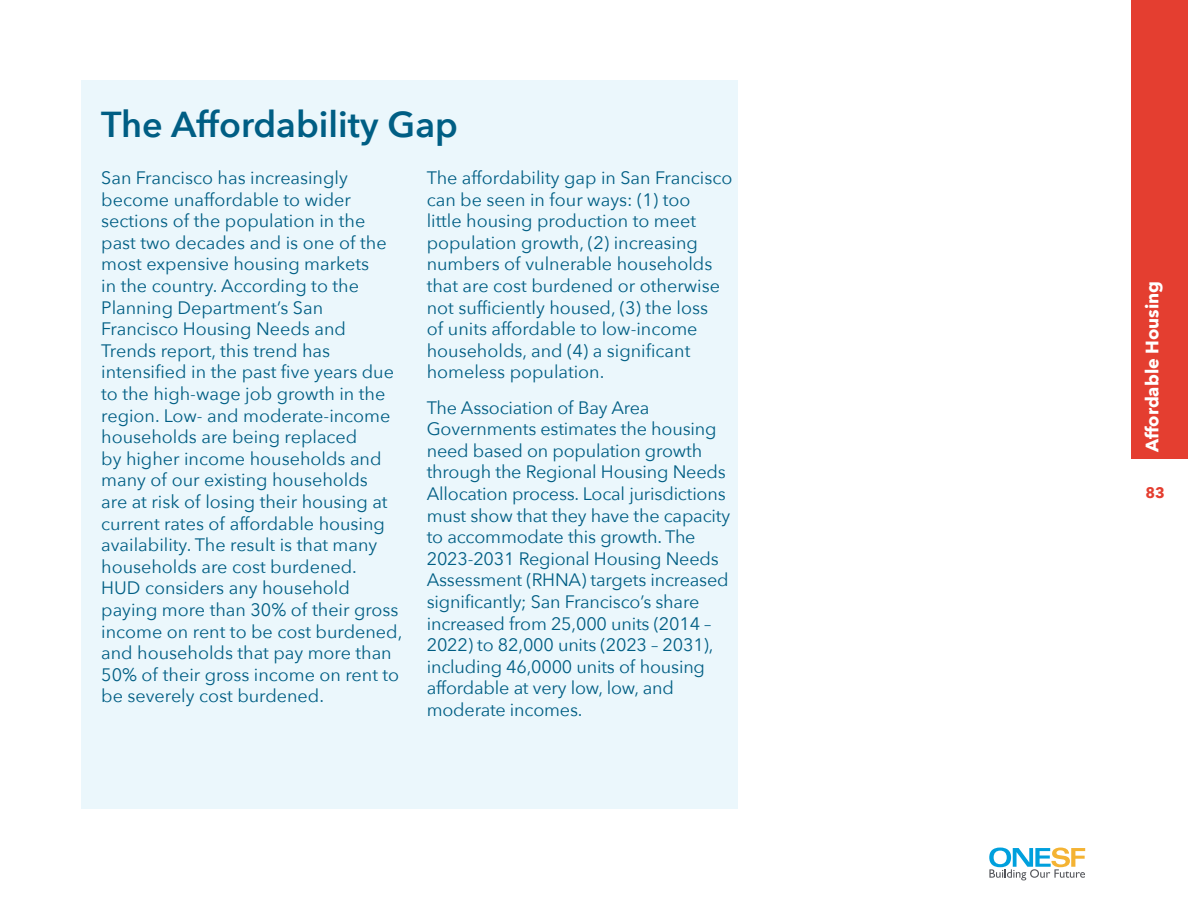
<style>
.page{position:relative;width:1188px;height:918px;background:#fff}
.page>*{position:absolute;margin:0;border:0;box-sizing:border-box;transform-origin:0 0}
.t1{font:600 36px "Avenir Next";color:#005e84}
.t2{font:18px/21.6px "Avenir Next";color:#005e84}
.t3{font:700 18px "Avenir Next";color:#fff}
.t4{font:700 15px "Avenir Next";color:#e43e30}
</style>
<div class="page">
<div style="left:1132px;top:0;width:56px;height:459px;background:#e43e30"></div>
<div style="left:81px;top:80px;width:657px;height:729px;background:#ebf7fc"></div>
<svg style="left:989px;top:848px;width:96px;height:32px"></svg>
<h1 class="t1" style="left:101px;top:94px;width:358px">The Affordability Gap</h1>
<p class="t2" style="left:101px;top:166px;width:303px">San Francisco has increasingly become unaffordable to wider sections of the population in the past two decades and is one of the most expensive housing markets<br>in the country. According to the<br>Planning Department’s San<br>Francisco Housing Needs and<br>Trends report, this trend has intensified in the past five years due to the high-wage job growth in the region. Low- and moderate-income households are being replaced<br>by higher income households and many of our existing households<br>are at risk of losing their housing at current rates of affordable housing availability. The result is that many households are cost burdened.<br>HUD considers any household paying more than 30% of their gross income on rent to be cost burdened, and households that pay more than<br>50% of their gross income on rent to be severely cost burdened.</p>
<p class="t2" style="left:427px;top:166px;width:307px">The affordability gap in San Francisco can be seen in four ways: (1) too<br>little housing production to meet population growth, (2) increasing numbers of vulnerable households that are cost burdened or otherwise not sufficiently housed, (3) the loss<br>of units affordable to low-income households, and (4) a significant homeless population.</p>
<p class="t2" style="left:427px;top:396px;width:305px">The Association of Bay Area Governments estimates the housing need based on population growth through the Regional Housing Needs Allocation process. Local jurisdictions must show that they have the capacity to accommodate this growth. The 2023-2031 Regional Housing Needs Assessment (RHNA) targets increased significantly; San Francisco’s share increased from 25,000 units (2014 – 2022) to 82,000 units (2023 – 2031), including 46,0000 units of housing affordable at very low, low, and moderate incomes.</p>
<p class="t3" style="left:1137px;top:452px;width:173px;rotate:-90deg">Affordable Housing</p>
<p class="t4" style="left:1145px;top:480px;width:21px">83</p>
</div>
